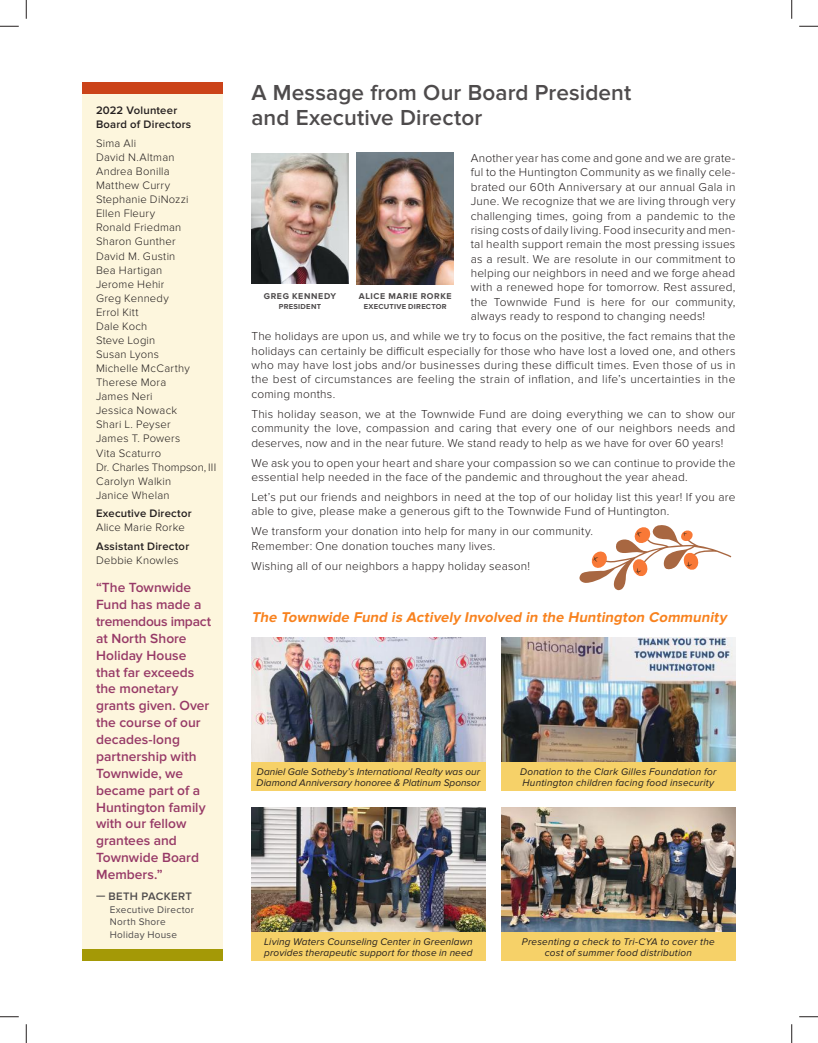
<style>
.page{position:relative;width:818px;height:1043px;background:#fff}
.page>*{position:absolute;margin:0;border:0;box-sizing:border-box;transform-origin:0 0}
.t1{font:600 22.5px/25px "Proxima Nova";letter-spacing:.005em;color:#4e4b4c}
.t2{font:italic 700 14.75px "Proxima Nova";color:#f8821e}
.t3{font:600 13.75px/16.9px "Proxima Nova";color:#973a67}
.t4{font:300 11.88px/14.4px "Proxima Nova";letter-spacing:.015em;color:#241f1f;text-align:justify}
.t5{font:300 11.25px/14.1px "Proxima Nova";letter-spacing:.02em;color:#241f1f}
.t6{font:600 11.25px/14px "Proxima Nova";letter-spacing:.02em;color:#241f1f}
.t7{font:600 11.25px "Proxima Nova";letter-spacing:.035em;color:#4e4b4c}
.t8{font:italic 10px/11.2px "Proxima Nova";letter-spacing:.015em;color:#241f1f}
.t9{font:10px/12.5px "Proxima Nova";letter-spacing:.025em;color:#4e4b4c}
.t10{font:700 8.75px "Proxima Nova";letter-spacing:.07em;color:#4e4b4c}
.t11{font:700 7.5px "Proxima Nova";letter-spacing:.035em;color:#4e4b4c}
</style>
<div class="page">
<div style="left:82px;top:82px;width:140px;height:878px;background:#fdf6dd"></div>
<svg style="left:579px;top:525px;width:157px;height:113px"></svg>
<img style="left:251px;top:154px;width:97px;height:130px">
<img style="left:357px;top:152px;width:97px;height:132px">
<div style="left:82px;top:82px;width:140px;height:12px;background:#cb4319"></div>
<div style="left:82px;top:949px;width:140px;height:11px;background:#a49906"></div>
<img style="left:251px;top:637px;width:234px;height:125px">
<img style="left:501px;top:807px;width:234px;height:125px">
<div style="left:251px;top:762px;width:234px;height:29px;background:#f6d168"></div>
<img style="left:251px;top:807px;width:234px;height:124px">
<div style="left:251px;top:931px;width:234px;height:29px;background:#f6d168"></div>
<img style="left:501px;top:637px;width:234px;height:125px">
<div style="left:501px;top:762px;width:234px;height:29px;background:#f6d168"></div>
<div style="left:501px;top:932px;width:234px;height:29px;background:#f6d168"></div>
<svg style="left:0;top:25px;width:19px;height:2px"></svg>
<svg style="left:799px;top:25px;width:19px;height:2px"></svg>
<svg style="left:0;top:1016px;width:19px;height:1px"></svg>
<svg style="left:799px;top:1016px;width:19px;height:1px"></svg>
<svg style="left:25px;top:0;width:2px;height:19px"></svg>
<svg style="left:25px;top:1024px;width:2px;height:18px"></svg>
<svg style="left:791px;top:0;width:1px;height:19px"></svg>
<svg style="left:791px;top:1024px;width:1px;height:18px"></svg>
<p class="t6" style="left:96px;top:104px;width:97px">2022 Volunteer<br>Board of Directors</p>
<p class="t5" style="left:96px;top:136px;width:122px">Sima Ali<br>David N.Altman<br>Andrea Bonilla<br>Matthew Curry<br>Stephanie DiNozzi<br>Ellen Fleury<br>Ronald Friedman<br>Sharon Gunther<br>David M. Gustin<br>Bea Hartigan<br>Jerome Hehir<br>Greg Kennedy<br>Errol Kitt<br>Dale Koch<br>Steve Login<br>Susan Lyons<br>Michelle McCarthy<br>Therese Mora<br>James Neri<br>Jessica Nowack<br>Shari L. Peyser<br>James T. Powers<br>Vita Scaturro<br>Dr. Charles Thompson, III<br>Carolyn Walkin<br>Janice Whelan</p>
<p class="t6" style="left:96px;top:507px;width:97px">Executive Director</p>
<p class="t5" style="left:96px;top:520px;width:90px">Alice Marie Rorke</p>
<p class="t6" style="left:96px;top:539px;width:95px">Assistant Director</p>
<p class="t5" style="left:96px;top:553px;width:84px">Debbie Knowles</p>
<p class="t3" style="left:96px;top:579px;width:116px">“The Townwide<br>Fund has made a tremendous impact at North Shore<br>Holiday House that far exceeds the monetary grants given. Over the course of our decades-long partnership with<br>Townwide, we became part of a<br>Huntington family with our fellow grantees and<br>Townwide Board<br>Members.”</p>
<p class="t7" style="left:96px;top:889px;width:98px">— BETH PACKERT</p>
<p class="t9" style="left:110px;top:903px;width:86px">Executive Director<br>North Shore<br>Holiday House</p>
<h1 class="t1" style="left:251px;top:81px;width:381px">A Message from Our Board President and Executive Director</h1>
<p class="t4" style="left:470px;top:151px;width:266px">Another year has come and gone and we are grate&shy;ful to the Huntington Community as we finally cele&shy;brated our 60th Anniversary at our annual Gala in June. We recognize that we are living through very challenging times, going from a pandemic to the rising costs of daily living. Food insecurity and men&shy;tal health support remain the most pressing issues as a result. We are resolute in our commitment to helping our neighbors in need and we forge ahead with a renewed hope for tomorrow. Rest assured, the Townwide Fund is here for our community, always ready to respond to changing needs!</p>
<p class="t4" style="left:251px;top:329px;width:485px">The holidays are upon us, and while we try to focus on the positive, the fact remains that the holidays can certainly be difficult especially for those who have lost a loved one, and others who may have lost jobs and/or businesses during these difficult times. Even those of us in the best of circumstances are feeling the strain of inflation, and life’s uncertainties in the coming months.</p>
<p class="t4" style="left:251px;top:407px;width:485px">This holiday season, we at the Townwide Fund are doing everything we can to show our community the love, compassion and caring that every one of our neighbors needs and deserves, now and in the near future. We stand ready to help as we have for over 60 years!</p>
<p class="t4" style="left:251px;top:455px;width:485px">We ask you to open your heart and share your compassion so we can continue to provide the essential help needed in the face of the pandemic and throughout the year ahead.</p>
<p class="t4" style="left:251px;top:490px;width:485px">Let’s put our friends and neighbors in need at the top of our holiday list this year! If you are able to give, please make a generous gift to the Townwide Fund of Huntington.</p>
<p class="t4" style="left:251px;top:524px;width:343px">We transform your donation into help for many in our community.<br>Remember: One donation touches many lives.</p>
<p class="t4" style="left:251px;top:559px;width:280px">Wishing all of our neighbors a happy holiday season!</p>
<p class="t10" style="left:264px;top:290px;width:74px">GREG KENNEDY</p>
<p class="t11" style="left:279px;top:302px;width:44px">PRESIDENT</p>
<p class="t10" style="left:359px;top:290px;width:94px">ALICE MARIE RORKE</p>
<p class="t11" style="left:364px;top:302px;width:84px">EXECUTIVE DIRECTOR</p>
<p class="t2" style="left:251px;top:609px;width:479px">The Townwide Fund is Actively Involved in the Huntington Community</p>
<p class="t8" style="left:256px;top:766px;width:225px">Daniel Gale Sotheby’s International Realty was our<br>Diamond Anniversary honoree &amp; Platinum Sponsor</p>
<p class="t8" style="left:520px;top:766px;width:198px">Donation to the Clark Gilles Foundation for<br>Huntington children facing food insecurity</p>
<p class="t8" style="left:264px;top:935px;width:210px">Living Waters Counseling Center in Greenlawn provides therapeutic support for those in need</p>
<p class="t8" style="left:522px;top:936px;width:194px;text-align:center">Presenting a check to Tri-CYA to cover the cost of summer food distribution</p>
</div>
